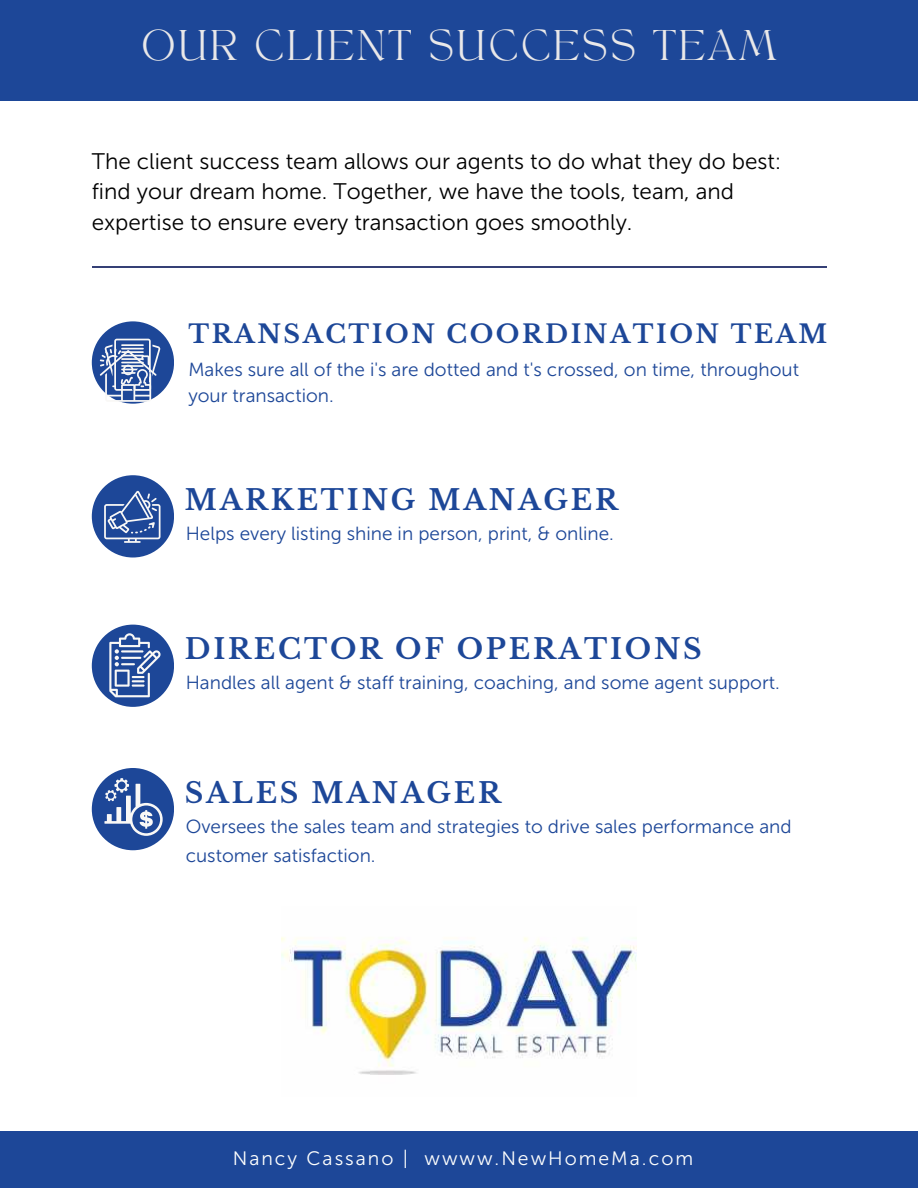
<style>
.page{position:relative;width:918px;height:1188px;background:#fff}
.page>*{position:absolute;margin:0;border:0;box-sizing:border-box;transform-origin:0 0}
.t1{font:30px "TANAEGEAN";letter-spacing:.1em;color:#e9e8e9}
.t2{font:700 28.05px "Libre Baskerville";letter-spacing:.1em;color:#1d4798}
.t3{font:700 25.05px "Libre Baskerville";letter-spacing:.1em;color:#1d4798}
.t4{font:22.5px/30.3px "Museo Sans 300";color:#000}
.t5{font:19.35px "Museo Sans 300";letter-spacing:.105em;color:#fefffe}
.t6{font:18.9px/25.8px "Museo Sans 300";color:#1d4798}
</style>
<div class="page">
<div style="left:0;top:1131px;width:918px;height:57px;background:#1d4798"></div>
<div style="left:0;top:0;width:918px;height:100px;background:#1d4798"></div>
<div style="left:92px;top:475px;width:82px;height:83px;background:#1d4798;border-radius:50%"></div>
<div style="left:92px;top:321px;width:82px;height:83px;background:#1d4798;border-radius:50%"></div>
<div style="left:92px;top:625px;width:82px;height:82px;background:#1d4798;border-radius:50%"></div>
<svg style="left:104px;top:491px;width:56px;height:52px"></svg>
<svg style="left:109px;top:633px;width:52px;height:64px"></svg>
<hr style="left:121px;top:650px;width:22px;height:3px;background:#f9f8f6">
<hr style="left:121px;top:657px;width:20px;height:2px;background:#f9f8f6">
<hr style="left:92px;top:267px;width:734px;height:1px;background:#354076">
<svg style="left:100px;top:339px;width:61px;height:62px"></svg>
<div style="left:92px;top:768px;width:82px;height:82px;background:#1d4798;border-radius:50%"></div>
<svg style="left:104px;top:778px;width:59px;height:57px"></svg>
<img style="left:282px;top:937px;width:354px;height:138px">
<h1 class="t1" style="left:141px;top:28px;width:637px">OUR CLIENT SUCCESS TEAM</h1>
<p class="t4" style="left:92px;top:146px;width:691px">The client success team allows our agents to do what they do best: find your dream home. Together, we have the tools, team, and expertise to ensure every transaction goes smoothly.</p>
<h3 class="t3" style="left:188px;top:319px;width:640px">TRANSACTION COORDINATION TEAM</h3>
<p class="t6" style="left:188px;top:357px;width:612px">Makes sure all of the i's are dotted and t's crossed, on time, throughout your transaction.</p>
<h2 class="t2" style="left:185px;top:483px;width:434px">MARKETING MANAGER</h2>
<p class="t6" style="left:186px;top:521px;width:430px">Helps every listing shine in person, print, &amp; online.</p>
<h2 class="t2" style="left:185px;top:632px;width:518px">DIRECTOR OF OPERATIONS</h2>
<p class="t6" style="left:186px;top:670px;width:596px">Handles all agent &amp; staff training, coaching, and some agent support.</p>
<h2 class="t2" style="left:185px;top:775px;width:317px">SALES MANAGER</h2>
<p class="t6" style="left:186px;top:812px;width:607px;line-height:29.2px">Oversees the sales team and strategies to drive sales performance and customer satisfaction.</p>
<p class="t5" style="left:233px;top:1147px;width:462px">Nancy Cassano | wwww.NewHomeMa.com</p>
</div>
